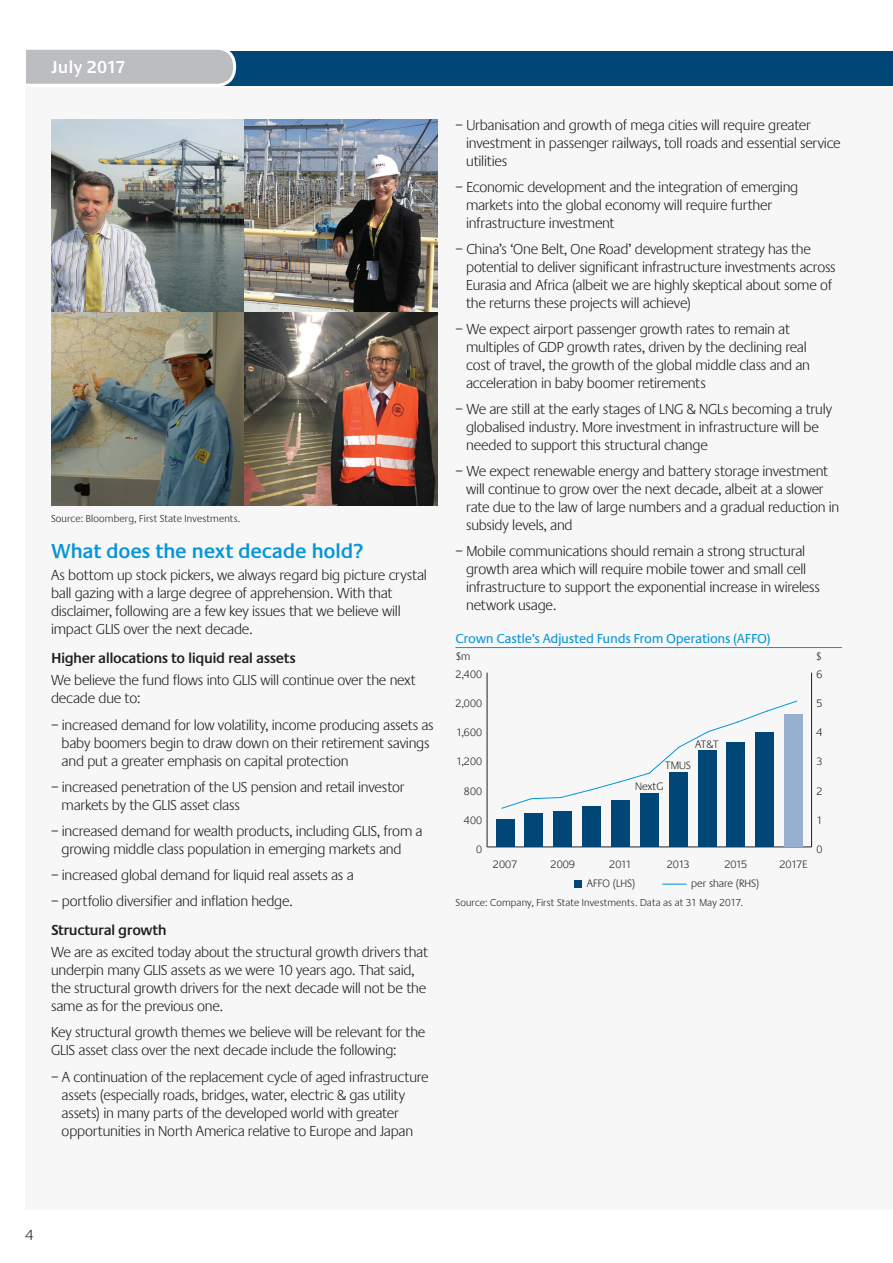
<style>
.page{position:relative;width:893px;height:1263px;background:#fff}
.page>*{position:absolute;margin:0;border:0;box-sizing:border-box;transform-origin:0 0}
.Heading_1{font:600 21px "Praxis EF";letter-spacing:-.02em;color:#0696d7}
.t1{font:600 18px "Praxis EF";letter-spacing:-.005em;color:#fff}
.Body_Text{font:300 15px/18px "Praxis EF";letter-spacing:-.015em;color:#231f20}
._2_Subheading_1{font:600 15px "Praxis EF";letter-spacing:-.03em;color:#231f20}
._10_Table_head{font:13.5px "Praxis EF";letter-spacing:-.025em;color:#0696d7}
.t2{font:300 11.25px "Praxis EF";color:#231f20}
._6_Source{font:300 10.5px "Praxis EF";letter-spacing:.015em;color:#231f20}
.s1{font-weight:600;color:#0696d7}
</style>
<div class="page">
<div style="left:26px;top:85px;width:867px;height:1125px;background:#f7f7f8"></div>
<div style="left:26px;top:51px;width:867px;height:34px;background:#004778"></div>
<svg style="left:26px;top:49px;width:212px;height:37px;background:#bec0c4"></svg>
<img style="left:51px;top:119px;width:386px;height:386px">
<hr style="left:455px;top:647px;width:387px;height:1px;background:#0696d7">
<div style="left:574px;top:880px;width:8px;height:7px;background:#004778"></div>
<hr style="left:487px;top:847px;width:324px;height:1px;background:#231f20">
<hr style="left:487px;top:673px;width:1px;height:174px;background:#231f20">
<div style="left:784px;top:715px;width:19px;height:132px;background:#97b0cd"></div>
<div style="left:756px;top:733px;width:18px;height:114px;background:#004778"></div>
<div style="left:727px;top:742px;width:18px;height:105px;background:#004778"></div>
<div style="left:698px;top:751px;width:18px;height:96px;background:#004778"></div>
<div style="left:669px;top:772px;width:18px;height:75px;background:#004778"></div>
<div style="left:640px;top:793px;width:18px;height:54px;background:#004778"></div>
<div style="left:611px;top:800px;width:19px;height:47px;background:#004778"></div>
<div style="left:583px;top:806px;width:18px;height:41px;background:#004778"></div>
<div style="left:554px;top:811px;width:18px;height:36px;background:#004778"></div>
<div style="left:525px;top:813px;width:18px;height:34px;background:#004778"></div>
<div style="left:496px;top:820px;width:18px;height:27px;background:#004778"></div>
<hr style="left:811px;top:673px;width:1px;height:174px;background:#231f20">
<svg style="left:501px;top:700px;width:297px;height:109px"></svg>
<p class="t1" style="left:51px;top:58px;width:76px">July 2017</p>
<p class="_6_Source" style="left:51px;top:512px;width:191px">Source: Bloomberg, First State Investments.</p>
<p class="Heading_1" style="left:51px;top:539px;width:314px">What does the next decade hold?</p>
<p class="Body_Text" style="left:51px;top:566px;width:377px">As bottom up stock pickers, we always regard big picture crystal ball gazing with a large degree of apprehension. With that disclaimer, following are a few key issues that we believe will impact GLIS over the next decade.</p>
<p class="_2_Subheading_1" style="left:51px;top:650px;width:246px">Higher allocations to liquid real assets</p>
<p class="Body_Text" style="left:51px;top:672px;width:366px">We believe the fund flows into GLIS will continue over the next decade due to:</p>
<p class="Body_Text" style="left:62px;top:716px;width:374px;text-indent:-11px">– increased demand for low volatility, income producing assets as baby boomers begin to draw down on their retirement savings and put a greater emphasis on capital protection</p>
<p class="Body_Text" style="left:62px;top:778px;width:344px;text-indent:-11px">– increased penetration of the US pension and retail investor markets by the GLIS asset class</p>
<p class="Body_Text" style="left:62px;top:822px;width:362px;text-indent:-11px">– increased demand for wealth products, including GLIS, from a growing middle class population in emerging markets and</p>
<p class="Body_Text" style="left:51px;top:866px;width:304px">– increased global demand for liquid real assets as a</p>
<p class="Body_Text" style="left:51px;top:892px;width:243px">– portfolio diversifier and inflation hedge.</p>
<p class="_2_Subheading_1" style="left:51px;top:921px;width:117px">Structural growth</p>
<p class="Body_Text" style="left:51px;top:943px;width:378px">We are as excited today about the structural growth drivers that underpin many GLIS assets as we were 10 years ago. That said, the structural growth drivers for the next decade will not be the same as for the previous one.</p>
<p class="Body_Text" style="left:51px;top:1024px;width:376px">Key structural growth themes we believe will be relevant for the<br>GLIS asset class over the next decade include the following:</p>
<p class="Body_Text" style="left:62px;top:1068px;width:369px;text-indent:-11px">– A continuation of the replacement cycle of aged infrastructure assets (especially roads, bridges, water, electric &amp; gas utility assets) in many parts of the developed world with greater opportunities in North America relative to Europe and Japan</p>
<p class="Body_Text" style="left:466px;top:117px;width:376px;text-indent:-11px">– Urbanisation and growth of mega cities will require greater investment in passenger railways, toll roads and essential service utilities</p>
<p class="Body_Text" style="left:466px;top:179px;width:334px;text-indent:-11px">– Economic development and the integration of emerging markets into the global economy will require further infrastructure investment</p>
<p class="Body_Text" style="left:466px;top:241px;width:371px;text-indent:-11px">– China’s ‘One Belt, One Road’ development strategy has the potential to deliver significant infrastructure investments across Eurasia and Africa (albeit we are highly skeptical about some of the returns these projects will achieve)</p>
<p class="Body_Text" style="left:466px;top:321px;width:345px;text-indent:-11px">– We expect airport passenger growth rates to remain at multiples of GDP growth rates, driven by the declining real cost of travel, the growth of the global middle class and an acceleration in baby boomer retirements</p>
<p class="Body_Text" style="left:466px;top:401px;width:367px;text-indent:-11px">– We are still at the early stages of LNG &amp; NGLs becoming a truly globalised industry. More investment in infrastructure will be needed to support this structural change</p>
<p class="Body_Text" style="left:466px;top:463px;width:375px;text-indent:-11px">– We expect renewable energy and battery storage investment will continue to grow over the next decade, albeit at a slower rate due to the law of large numbers and a gradual reduction in subsidy levels, and</p>
<p class="Body_Text" style="left:466px;top:543px;width:355px;text-indent:-11px">– Mobile communications should remain a strong structural growth area which will require mobile tower and small cell infrastructure to support the exponential increase in wireless network usage.</p>
<p class="_10_Table_head" style="left:455px;top:631px;width:317px">Crown Castle’s Adjusted Funds From Operations (AFFO)</p>
<p class="t2" style="left:456px;top:650px;width:16px">$m</p>
<p class="t2" style="left:817px;top:650px;width:6px">$</p>
<p class="t2" style="left:455px;top:669px;width:28px">2,400</p>
<p class="t2" style="left:455px;top:698px;width:28px">2,000</p>
<p class="t2" style="left:456px;top:727px;width:27px">1,600</p>
<p class="t2" style="left:456px;top:756px;width:27px">1,200</p>
<p class="t2" style="left:464px;top:785px;width:20px">800</p>
<p class="t2" style="left:464px;top:814px;width:20px">400</p>
<p class="t2" style="left:476px;top:843px;width:8px">0</p>
<p class="t2" style="left:695px;top:738px;width:25px">AT&amp;T</p>
<p class="t2" style="left:665px;top:759px;width:27px">TMUS</p>
<p class="t2" style="left:635px;top:780px;width:30px">NextG</p>
<p class="t2" style="left:493px;top:858px;width:26px">2007</p>
<p class="t2" style="left:551px;top:858px;width:26px">2009</p>
<p class="t2" style="left:609px;top:858px;width:24px">2011</p>
<p class="t2" style="left:667px;top:858px;width:24px">2013</p>
<p class="t2" style="left:724px;top:858px;width:24px">2015</p>
<p class="t2" style="left:779px;top:858px;width:30px">2017E</p>
<p class="t2" style="left:587px;top:878px;width:50px">AFFO (LHS)</p>
<p class="t2" style="left:658px;top:878px;width:103px"><span class="s1">—</span>per share (RHS)</p>
<p class="_6_Source" style="left:455px;top:897px;width:289px">Source: Company, First State Investments. Data as at 31 May 2017.</p>
<p class="t2" style="left:817px;top:669px;width:8px">6</p>
<p class="t2" style="left:817px;top:698px;width:8px">5</p>
<p class="t2" style="left:817px;top:727px;width:8px">4</p>
<p class="t2" style="left:817px;top:756px;width:8px">3</p>
<p class="t2" style="left:817px;top:785px;width:8px">2</p>
<p class="t2" style="left:817px;top:814px;width:8px">1</p>
<p class="t2" style="left:817px;top:843px;width:8px">0</p>
<p class="Body_Text" style="left:26px;top:1226px;width:10px">4</p>
</div>
